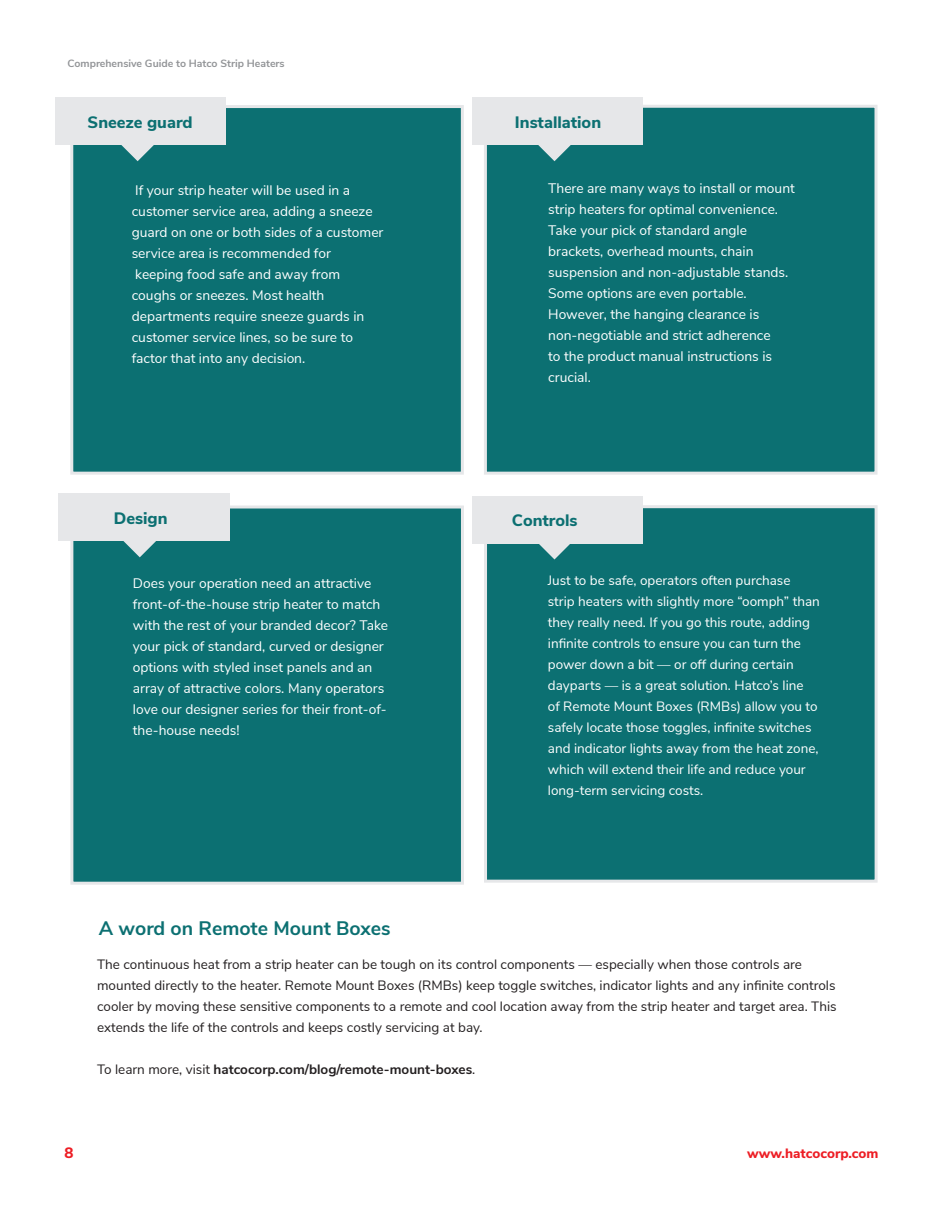
<style>
.page{position:relative;width:945px;height:1215px;background:#fff}
.page>*{position:absolute;margin:0;border:0;box-sizing:border-box;transform-origin:0 0}
.t1{font:700 19.5px "Nunito Sans";color:#0c7072}
.t2{font:800 16.5px "Nunito Sans";color:#0c7072}
.t3{font:800 15px "Nunito Sans";color:#ed1d24}
.t4{font:13.8px/21px "Nunito Sans";color:#fff}
.t5{font:13.5px/21px "Nunito Sans";color:#fff}
.t6{font:13.5px/21px "Nunito Sans";color:#231f20}
.t7{font:700 13.5px "Nunito Sans";color:#231f20}
.t8{font:800 13.5px "Nunito Sans";color:#ed1d24}
.t9{font:700 10.5px "Nunito Sans";color:#939598}
.s1{font-weight:400}
</style>
<div class="page">
<div style="left:70px;top:105px;width:394px;height:370px;background:#0c7072;border:3px solid #e6e7e9"></div>
<div style="left:56px;top:98px;width:170px;height:47px;background:#e6e7e9"></div>
<div style="left:484px;top:105px;width:394px;height:370px;background:#0c7072;border:3px solid #e6e7e9"></div>
<div style="left:70px;top:506px;width:394px;height:379px;background:#0c7072;border:3px solid #e6e7e9"></div>
<div style="left:484px;top:505px;width:394px;height:378px;background:#0c7072;border:3px solid #e6e7e9"></div>
<svg style="left:121px;top:145px;width:33px;height:16px"></svg>
<div style="left:472px;top:98px;width:171px;height:47px;background:#e6e7e9"></div>
<svg style="left:538px;top:145px;width:33px;height:16px"></svg>
<div style="left:58px;top:494px;width:172px;height:47px;background:#e6e7e9"></div>
<svg style="left:123px;top:541px;width:33px;height:16px"></svg>
<div style="left:472px;top:496px;width:171px;height:47px;background:#e6e7e9"></div>
<svg style="left:536px;top:543px;width:37px;height:17px"></svg>
<p class="t9" style="left:68px;top:56px;width:219px">Comprehensive Guide to Hatco Strip Heaters</p>
<p class="t2" style="left:88px;top:110px;width:107px">Sneeze guard</p>
<p class="t2" style="left:515px;top:110px;width:88px">Installation</p>
<p class="t4" style="left:132px;top:178px;width:253px">If your strip heater will be used in a customer service area, adding a sneeze guard on one or both sides of a customer service area is recommended for</p>
<p class="t4" style="left:132px;top:262px;width:210px">keeping food safe and away from coughs or sneezes. Most health</p>
<p class="t4" style="left:132px;top:304px;width:234px">departments require sneeze guards in customer service lines, so be sure to factor that into any decision.</p>
<p class="t4" style="left:548px;top:177px;width:248px">There are many ways to install or mount strip heaters for optimal convenience.<br>Take your pick of standard angle</p>
<p class="t4" style="left:548px;top:240px;width:242px">brackets, overhead mounts, chain suspension and non-adjustable stands.<br>Some options are even portable.</p>
<p class="t4" style="left:548px;top:303px;width:226px">However, the hanging clearance is non-negotiable and strict adherence to the product manual instructions is crucial.</p>
<p class="t2" style="left:114px;top:506px;width:55px">Design</p>
<p class="t2" style="left:512px;top:508px;width:67px">Controls</p>
<p class="t4" style="left:133px;top:572px;width:257px">Does your operation need an attractive front-of-the-house strip heater to match with the rest of your branded decor? Take your pick of standard, curved or designer options with styled inset panels and an array of attractive colors. Many operators love our designer series for their front-of&shy;the-house needs!</p>
<p class="t5" style="left:548px;top:569px;width:273px">Just to be safe, operators often purchase strip heaters with slightly more “oomph” than they really need. If you go this route, adding infinite controls to ensure you can turn the power down a bit — or off during certain dayparts — is a great solution. Hatco’s line<br>of Remote Mount Boxes (RMBs) allow you to safely locate those toggles, infinite switches and indicator lights away from the heat zone, which will extend their life and reduce your long-term servicing costs.</p>
<p class="t1" style="left:99px;top:914px;width:293px">A word on Remote Mount Boxes</p>
<p class="t6" style="left:97px;top:953px;width:741px">The continuous heat from a strip heater can be tough on its control components — especially when those controls are mounted directly to the heater. Remote Mount Boxes (RMBs) keep toggle switches, indicator lights and any infinite controls cooler by moving these sensitive components to a remote and cool location away from the strip heater and target area. This extends the life of the controls and keeps costly servicing at bay.</p>
<p class="t7" style="left:97px;top:1059px;width:380px"><span class="s1">To learn more, visit</span> hatcocorp.com/blog/remote-mount-boxes<span class="s1">.</span></p>
<p class="t3" style="left:65px;top:1142px;width:10px">8</p>
<p class="t8" style="left:747px;top:1144px;width:133px">www.hatcocorp.com</p>
</div>
